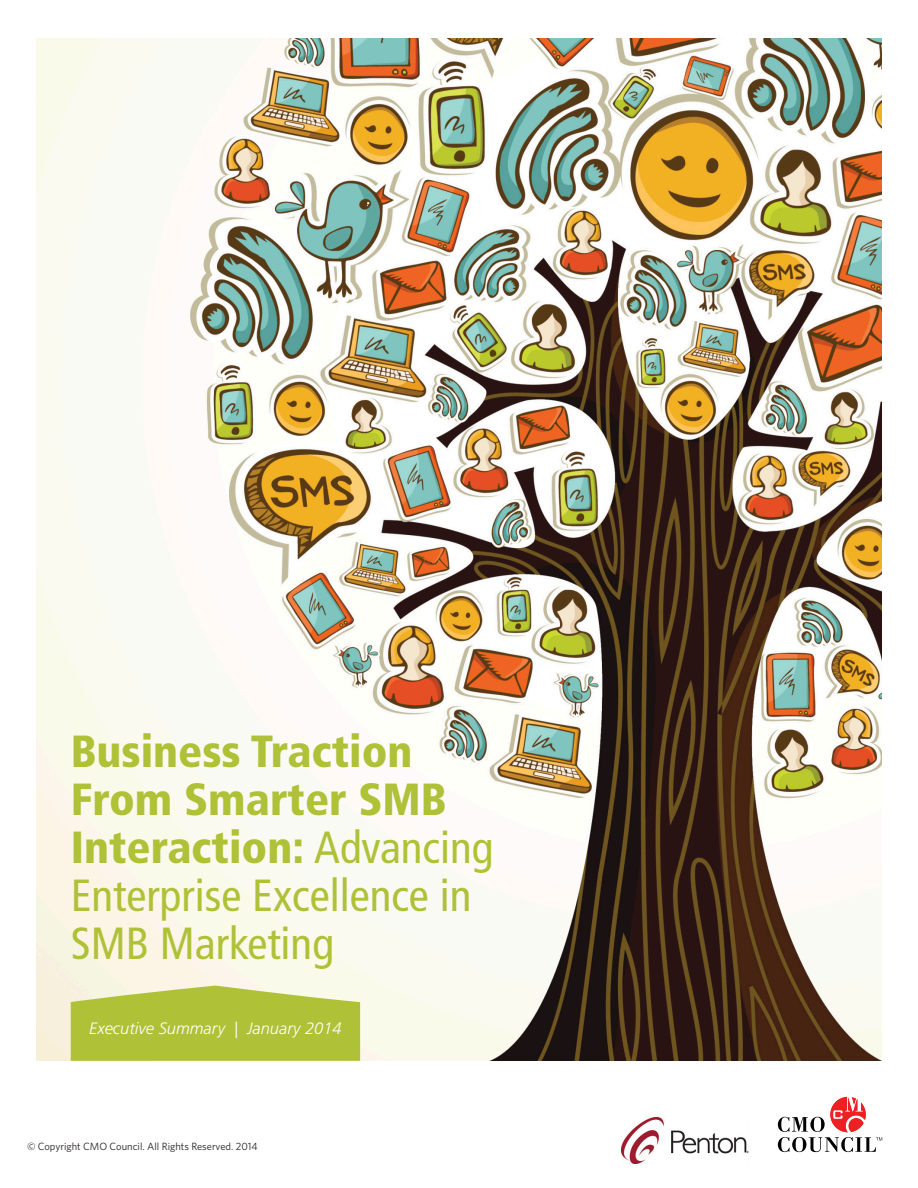
<style>
.page{position:relative;width:918px;height:1188px;background:#fff}
.page>*{position:absolute;margin:0;border:0;box-sizing:border-box;transform-origin:0 0}
.headline{font:condensed 45px/48px "Frutiger LT Std";color:#afc136}
.headline-2{font:italic 300 16.5px "Frutiger LT Std";color:#fff}
.text_regular{font:10.5px "Whitney K";color:#231f20}
.s1{font-weight:900}
</style>
<div class="page">
<img style="left:36px;top:38px;width:845px;height:1023px">
<svg style="left:778px;top:1097px;width:104px;height:55px"></svg>
<svg style="left:71px;top:986px;width:289px;height:75px;background:#b6c648"></svg>
<img style="left:622px;top:1118px;width:126px;height:46px">
<p class="headline" style="left:71px;top:728px;width:424px"><span class="s1">Business Traction<br>From Smarter SMB<br>Interaction:</span> Advancing<br>Enterprise Excellence in<br>SMB Marketing</p>
<p class="headline-2" style="left:89px;top:1019px;width:254px">Executive Summary | January 2014</p>
<p class="text_regular" style="left:27px;top:1140px;width:232px">© Copyright CMO Council. All Rights Reserved. 2014</p>
</div>
